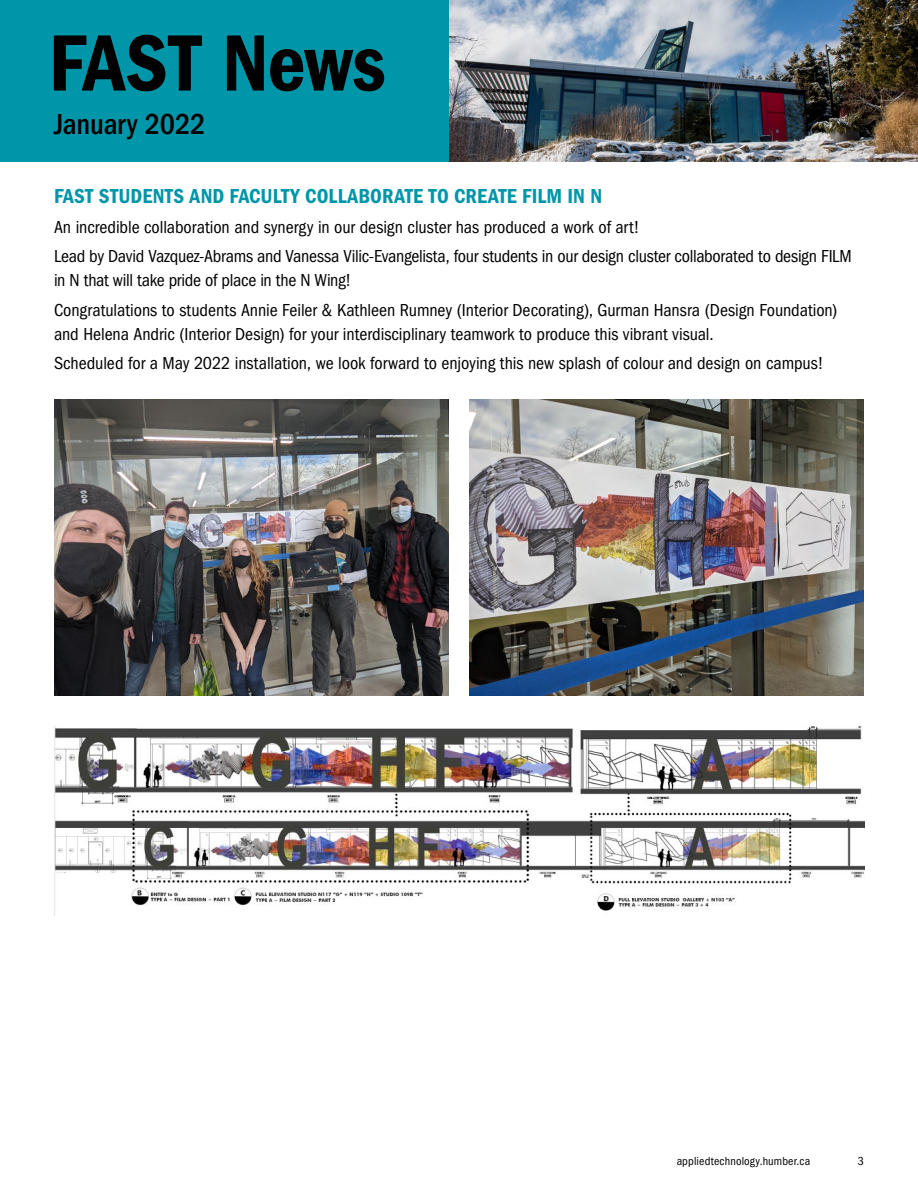
<style>
.page{position:relative;width:918px;height:1188px;background:#fff}
.page>*{position:absolute;margin:0;border:0;box-sizing:border-box;transform-origin:0 0}
.t1{font:82.5px "ITC Franklin Gothic Std Dm Cd";letter-spacing:-.005em;color:#000}
.t2{font:500 condensed 30px "ITC Franklin Gothic Std";letter-spacing:-.005em;color:#000}
.h2_content_header{font:21px "ITC Franklin Gothic Std Dm Cd";letter-spacing:.005em;color:#0096a9}
.p_body{font:condensed 18px/24px "ITC Franklin Gothic Std";letter-spacing:-.005em;color:#000}
.h1_title{font:condensed 12px "ITC Franklin Gothic Std";letter-spacing:.01em;color:#000}
</style>
<div class="page">
<img style="left:449px;top:0;width:469px;height:162px">
<div style="left:0;top:0;width:449px;height:162px;background:#0096a9"></div>
<img style="left:54px;top:399px;width:395px;height:296px">
<img style="left:469px;top:399px;width:395px;height:296px">
<img style="left:54px;top:726px;width:810px;height:190px">
<h1 class="t1" style="left:49px;top:16px;width:339px">FAST News</h1>
<h2 class="t2" style="left:54px;top:107px;width:153px">January 2022</h2>
<p class="h2_content_header" style="left:54px;top:184px;width:550px">FAST STUDENTS AND FACULTY COLLABORATE TO CREATE FILM IN N</p>
<p class="p_body" style="left:54px;top:215px;width:587px">An incredible collaboration and synergy in our design cluster has produced a work of art!</p>
<p class="p_body" style="left:54px;top:244px;width:799px">Lead by David Vazquez-Abrams and Vanessa Vilic-Evangelista, four students in our design cluster collaborated to design FILM in N that will take pride of place in the N Wing!</p>
<p class="p_body" style="left:54px;top:298px;width:785px">Congratulations to students Annie Feiler &amp; Kathleen Rumney (Interior Decorating), Gurman Hansra (Design Foundation) and Helena Andric (Interior Design) for your interdisciplinary teamwork to produce this vibrant visual.</p>
<p class="p_body" style="left:54px;top:351px;width:771px">Scheduled for a May 2022 installation, we look forward to enjoying this new splash of colour and design on campus!</p>
<p class="h1_title" style="left:677px;top:1154px;width:135px">appliedtechnology.humber.ca</p>
<p class="h1_title" style="left:858px;top:1154px;width:8px">3</p>
</div>
